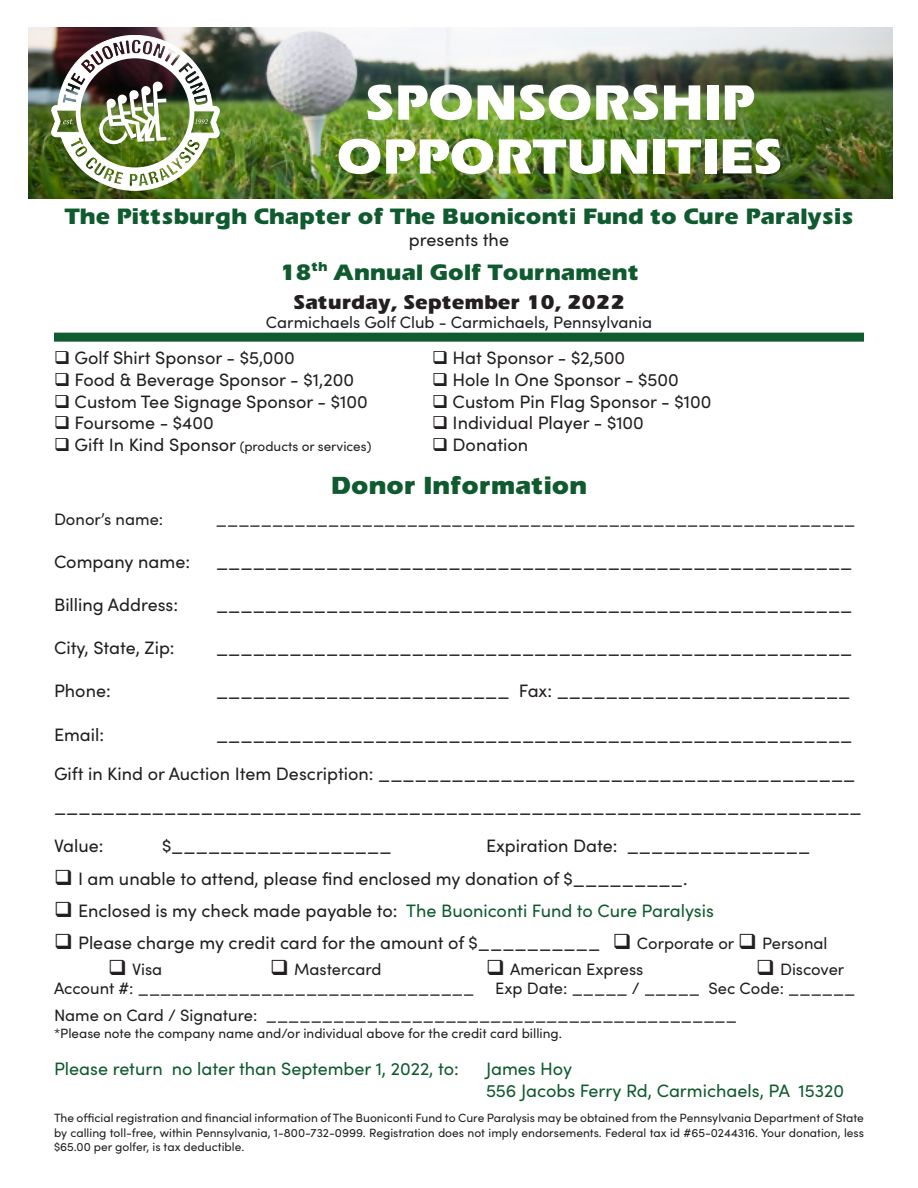
<style>
.page{position:relative;width:918px;height:1188px;background:#fff}
.page>*{position:absolute;margin:0;border:0;box-sizing:border-box;transform-origin:0 0}
.t1{font:60px "Aquiline Black Regular Swfte";color:#fff}
.heading_1{font:30px "Aquiline Black Regular Swfte";color:#0f5a2e}
.heading_1-2{font:27px "Aquiline Black Regular Swfte";color:#0f5a2e}
.Headline{font:27px "Aquiline Black Regular Swfte";color:#0f5a2e}
.Headline-2{font:24px "Aquiline Black Regular Swfte";color:#231f20}
.Headline-3{font:18px "Sofia Pro";color:#231f20}
.t2{font:18px "Sofia Pro";color:#0f5a2e}
.Headline-4{font:16.5px "Sofia Pro";color:#231f20}
.t3{font:13.5px "Sofia Pro";color:#231f20}
.t4{font:12px/14.4px "Sofia Pro";color:#231f20;text-align:justify}
.s1{font-size:18px}
.s2{color:#231f20}
.s3{font-size:16.5px}
</style>
<div class="page">
<div style="left:54px;top:333px;width:810px;height:9px;background:#0f5a2e"></div>
<img style="left:29px;top:27px;width:864px;height:172px">
<img style="left:51px;top:35px;width:169px;height:155px">
<p class="t1" style="left:364px;top:72px;width:392px">SPONSORSHIP</p>
<p class="t1" style="left:337px;top:126px;width:447px">OPPORTUNITIES</p>
<p class="heading_1-2" style="left:65px;top:202px;width:790px">The Pittsburgh Chapter of The Buoniconti Fund to Cure Paralysis</p>
<p class="Headline-3" style="left:409px;top:226px;width:102px">presents the</p>
<p class="Headline" style="left:279px;top:258px;width:361px">18<sup>th</sup> Annual Golf Tournament</p>
<p class="Headline-2" style="left:293px;top:289px;width:333px">Saturday, September 10, 2022</p>
<p class="Headline-4" style="left:266px;top:311px;width:388px">Carmichaels Golf Club - Carmichaels, Pennsylvania</p>
<p class="Headline-3" style="left:54px;top:345px;width:242px">❑ Golf Shirt Sponsor - $5,000</p>
<p class="Headline-3" style="left:432px;top:345px;width:195px">❑ Hat Sponsor - $2,500</p>
<p class="Headline-3" style="left:54px;top:367px;width:302px">❑ Food &amp; Beverage Sponsor - $1,200</p>
<p class="Headline-3" style="left:432px;top:367px;width:248px">❑ Hole In One Sponsor - $500</p>
<p class="Headline-3" style="left:54px;top:388px;width:315px">❑ Custom Tee Signage Sponsor - $100</p>
<p class="Headline-3" style="left:432px;top:388px;width:281px">❑ Custom Pin Flag Sponsor - $100</p>
<p class="Headline-3" style="left:54px;top:410px;width:161px">❑ Foursome - $400</p>
<p class="Headline-3" style="left:432px;top:410px;width:213px">❑ Individual Player - $100</p>
<p class="t3" style="left:54px;top:436px;width:319px">❑ <span class="s1">Gift In Kind Sponsor</span> (products or services)</p>
<p class="Headline-3" style="left:432px;top:431px;width:98px">❑ Donation</p>
<p class="heading_1" style="left:331px;top:470px;width:258px">Donor Information</p>
<p class="Headline-4" style="left:54px;top:507px;width:111px">Donor’s name:</p>
<p class="Headline-4" style="left:216px;top:507px;width:641px">_________________________________________________________</p>
<p class="Headline-3" style="left:54px;top:548px;width:138px">Company name:</p>
<p class="Headline-3" style="left:216px;top:548px;width:638px">____________________________________________________</p>
<p class="Headline-3" style="left:54px;top:592px;width:126px">Billing Address:</p>
<p class="Headline-3" style="left:216px;top:592px;width:638px">____________________________________________________</p>
<p class="Headline-3" style="left:54px;top:635px;width:122px">City, State, Zip:</p>
<p class="Headline-3" style="left:216px;top:635px;width:638px">____________________________________________________</p>
<p class="Headline-3" style="left:54px;top:678px;width:58px">Phone:</p>
<p class="Headline-3" style="left:216px;top:678px;width:636px">________________________ Fax: ________________________</p>
<p class="Headline-3" style="left:54px;top:721px;width:52px">Email:</p>
<p class="Headline-3" style="left:216px;top:721px;width:638px">____________________________________________________</p>
<p class="Headline-3" style="left:54px;top:761px;width:803px">Gift in Kind or Auction Item Description: _______________________________________</p>
<p class="Headline-3" style="left:54px;top:793px;width:809px">__________________________________________________________________</p>
<p class="Headline-3" style="left:54px;top:833px;width:51px">Value:</p>
<p class="Headline-3" style="left:162px;top:833px;width:231px">$__________________</p>
<p class="Headline-3" style="left:486px;top:833px;width:326px">Expiration Date: _______________</p>
<p class="Headline-3" style="left:54px;top:865px;width:635px">❑ I am unable to attend, please find enclosed my donation of $_________.</p>
<p class="t2" style="left:54px;top:898px;width:661px"><span class="s2">❑ Enclosed is my check made payable to:</span> The Buoniconti Fund to Cure Paralysis</p>
<p class="Headline-3" style="left:54px;top:930px;width:775px">❑ Please charge my credit card for the amount of $__________ ❑ <span class="s3">Corporate or</span> ❑ <span class="s3">Personal</span></p>
<p class="Headline-4" style="left:108px;top:957px;width:56px">❑ Visa</p>
<p class="Headline-4" style="left:270px;top:957px;width:113px">❑ Mastercard</p>
<p class="Headline-4" style="left:486px;top:957px;width:159px">❑ American Express</p>
<p class="Headline-4" style="left:756px;top:957px;width:90px">❑ Discover</p>
<p class="Headline-4" style="left:54px;top:977px;width:422px">Account #: ______________________________</p>
<p class="Headline-4" style="left:495px;top:977px;width:362px">Exp Date: _____ / _____ Sec Code: ______</p>
<p class="Headline-4" style="left:54px;top:1004px;width:685px">Name on Card / Signature: __________________________________________</p>
<p class="t3" style="left:54px;top:1023px;width:510px">*Please note the company name and/or individual above for the credit card billing.</p>
<p class="t2" style="left:54px;top:1056px;width:406px">Please return no later than September 1, 2022, to:</p>
<p class="t2" style="left:486px;top:1056px;width:88px">James Hoy</p>
<p class="t2" style="left:486px;top:1078px;width:360px">556 Jacobs Ferry Rd, Carmichaels, PA 15320</p>
<p class="t4" style="left:54px;top:1110px;width:812px">The official registration and financial information of The Buoniconti Fund to Cure Paralysis may be obtained from the Pennsylvania Department of State by calling toll-free, within Pennsylvania, 1-800-732-0999. Registration does not imply endorsements. Federal tax id #65-0244316. Your donation, less $65.00 per golfer, is tax deductible.</p>
</div>
